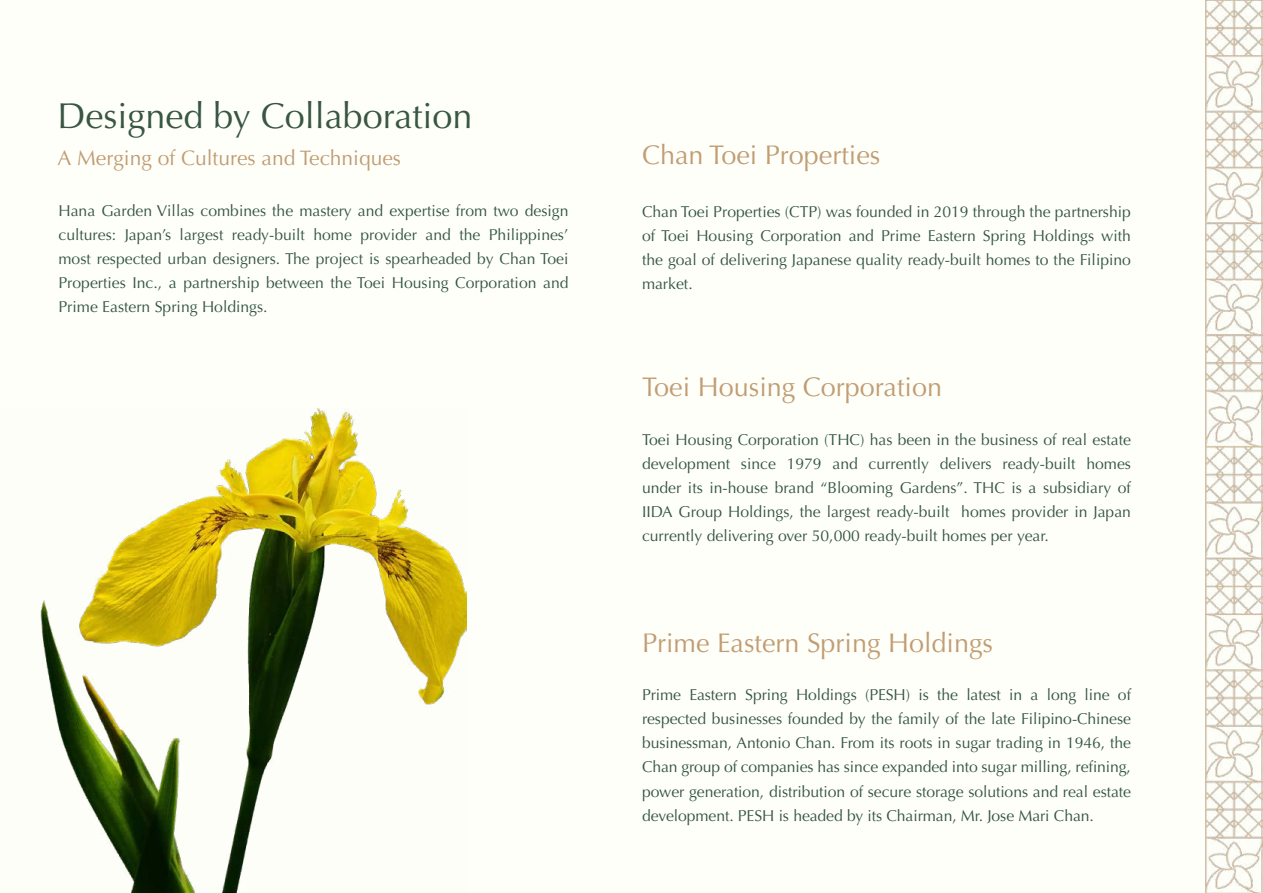
<style>
.page{position:relative;width:1263px;height:893px;background:#fff}
.page>*{position:absolute;margin:0;border:0;box-sizing:border-box;transform-origin:0 0}
.t1{font:36px "Optima LT Std";color:#385642}
.t2{font:27px "Optima LT Std";color:#c19d73}
.t3{font:21px "Optima LT Std";color:#c19d73}
.t4{font:15.75px/24px "Optima LT Std";color:#355543;text-align:justify}
</style>
<div class="page">
<div style="left:0;top:0;width:1263px;height:892px;background:#fffffa"></div>
<img style="left:1205px;top:0;width:58px;height:892px">
<img style="left:40px;top:409px;width:426px;height:483px">
<h1 class="t1" style="left:57px;top:95px;width:417px">Designed by Collaboration</h1>
<h3 class="t3" style="left:57px;top:145px;width:345px">A Merging of Cultures and Techniques</h3>
<h2 class="t2" style="left:642px;top:139px;width:240px">Chan Toei Properties</h2>
<p class="t4" style="left:642px;top:200px;width:491px">Chan Toei Properties (CTP) was founded in 2019 through the partnership of Toei Housing Corporation and Prime Eastern Spring Holdings with the goal of delivering Japanese quality ready-built homes to the Filipino market.</p>
<p class="t4" style="left:58px;top:199px;width:512px">Hana Garden Villas combines the mastery and expertise from two design cultures: Japan’s largest ready-built home provider and the Philippines’ most respected urban designers. The project is spearheaded by Chan Toei Properties Inc., a partnership between the Toei Housing Corporation and Prime Eastern Spring Holdings.</p>
<h2 class="t2" style="left:642px;top:371px;width:302px">Toei Housing Corporation</h2>
<p class="t4" style="left:642px;top:427px;width:491px">Toei Housing Corporation (THC) has been in the business of real estate development since 1979 and currently delivers ready-built homes under its in-house brand “Blooming Gardens”. THC is a subsidiary of IIDA Group Holdings, the largest ready-built homes provider in Japan currently delivering over 50,000 ready-built homes per year.</p>
<h2 class="t2" style="left:642px;top:626px;width:353px">Prime Eastern Spring Holdings</h2>
<p class="t4" style="left:642px;top:683px;width:491px">Prime Eastern Spring Holdings (PESH) is the latest in a long line of respected businesses founded by the family of the late Filipino-Chinese businessman, Antonio Chan. From its roots in sugar trading in 1946, the Chan group of companies has since expanded into sugar milling, refining, power generation, distribution of secure storage solutions and real estate development. PESH is headed by its Chairman, Mr. Jose Mari Chan.</p>
</div>
